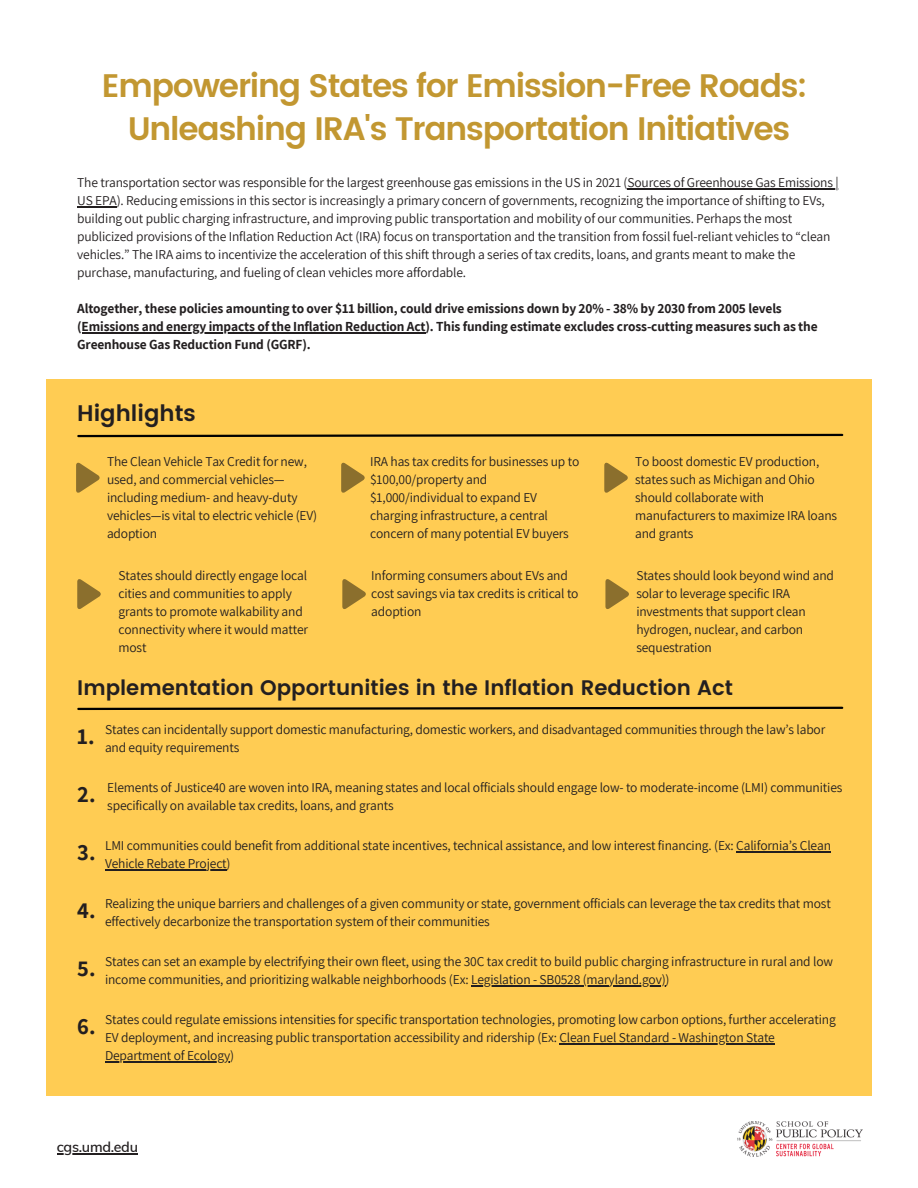
<style>
.page{position:relative;width:918px;height:1188px;background:#fff}
.page>*{position:absolute;margin:0;border:0;box-sizing:border-box;transform-origin:0 0}
.t1{font:600 32.55px "Poppins";letter-spacing:-.035em;color:#c29731}
.t2{font:700 22.5px "Assistant";color:#231f20}
.t3{font:600 22.5px "Poppins";color:#231f20}
.t4{font:600 21px "Poppins";color:#231f20}
.t5{font:600 14.25px "Muli";letter-spacing:-.02em;color:#231f20}
.t6{font:13.5px/18px "Assistant";letter-spacing:-.01em;color:#231f20}
.t7{font:700 13.5px/18px "Assistant";letter-spacing:-.01em;color:#231f20}
</style>
<div class="page">
<div style="left:46px;top:380px;width:826px;height:716px;background:#ffcc53"></div>
<img style="left:738px;top:1122px;width:125px;height:35px">
<svg style="left:77px;top:706px;width:767px;height:5px"></svg>
<hr style="left:736px;top:851px;width:95px;height:1px;background:#231f20">
<hr style="left:105px;top:869px;width:122px;height:1px;background:#231f20">
<hr style="left:627px;top:188px;width:211px;height:1px;background:#231f20">
<hr style="left:77px;top:206px;width:40px;height:1px;background:#231f20">
<hr style="left:82px;top:332px;width:344px;height:1px;background:#231f20">
<hr style="left:471px;top:985px;width:195px;height:1px;background:#231f20">
<hr style="left:559px;top:1043px;width:216px;height:1px;background:#231f20">
<hr style="left:105px;top:1061px;width:125px;height:1px;background:#231f20">
<svg style="left:77px;top:433px;width:767px;height:5px"></svg>
<svg style="left:76px;top:463px;width:24px;height:30px"></svg>
<svg style="left:341px;top:463px;width:24px;height:30px"></svg>
<svg style="left:604px;top:463px;width:24px;height:30px"></svg>
<svg style="left:77px;top:579px;width:24px;height:30px"></svg>
<svg style="left:342px;top:579px;width:24px;height:30px"></svg>
<svg style="left:605px;top:579px;width:24px;height:30px"></svg>
<hr style="left:57px;top:1153px;width:81px;height:1px;background:#231f20">
<p class="t1" style="left:102px;top:66px;width:707px">Empowering States for Emission-Free Roads:</p>
<p class="t1" style="left:128px;top:110px;width:664px">Unleashing IRA's Transportation Initiatives</p>
<p class="t6" style="left:77px;top:173px;width:763px">The transportation sector was responsible for the largest greenhouse gas emissions in the US in 2021 (Sources of Greenhouse Gas Emissions | US EPA). Reducing emissions in this sector is increasingly a primary concern of governments, recognizing the importance of shifting to EVs, building out public charging infrastructure, and improving public transportation and mobility of our communities. Perhaps the most publicized provisions of the Inflation Reduction Act (IRA) focus on transportation and the transition from fossil fuel-reliant vehicles to “clean vehicles.” The IRA aims to incentivize the acceleration of this shift through a series of tax credits, loans, and grants meant to make the purchase, manufacturing, and fueling of clean vehicles more affordable.</p>
<p class="t7" style="left:77px;top:299px;width:742px">Altogether, these policies amounting to over $11 billion, could drive emissions down by 20% - 38% by 2030 from 2005 levels (Emissions and energy impacts of the Inflation Reduction Act). This funding estimate excludes cross-cutting measures such as the<br>Greenhouse Gas Reduction Fund (GGRF).</p>
<p class="t3" style="left:77px;top:401px;width:120px">Highlights</p>
<p class="t6" style="left:107px;top:452px;width:212px">The Clean Vehicle Tax Credit for new, used, and commercial vehicles— including medium- and heavy-duty vehicles—is vital to electric vehicle (EV) adoption</p>
<p class="t6" style="left:635px;top:452px;width:203px">To boost domestic EV production, states such as Michigan and Ohio should collaborate with manufacturers to maximize IRA loans and grants</p>
<p class="t6" style="left:370px;top:452px;width:211px">IRA has tax credits for businesses up to $100,00/property and $1,000/individual to expand EV charging infrastructure, a central concern of many potential EV buyers</p>
<p class="t6" style="left:118px;top:566px;width:191px">States should directly engage local cities and communities to apply grants to promote walkability and connectivity where it would matter most</p>
<p class="t6" style="left:371px;top:566px;width:209px">Informing consumers about EVs and cost savings via tax credits is critical to adoption</p>
<p class="t6" style="left:636px;top:566px;width:199px">States should look beyond wind and solar to leverage specific IRA investments that support clean hydrogen, nuclear, and carbon sequestration</p>
<p class="t4" style="left:77px;top:675px;width:657px">Implementation Opportunities in the Inflation Reduction Act</p>
<p class="t2" style="left:77px;top:721px;width:19px">1.</p>
<p class="t6" style="left:105px;top:720px;width:722px">States can incidentally support domestic manufacturing, domestic workers, and disadvantaged communities through the law’s labor and equity requirements</p>
<p class="t2" style="left:77px;top:779px;width:20px">2.</p>
<p class="t6" style="left:107px;top:778px;width:737px">Elements of Justice40 are woven into IRA, meaning states and local officials should engage low- to moderate-income (LMI) communities specifically on available tax credits, loans, and grants</p>
<p class="t2" style="left:77px;top:837px;width:20px">3.</p>
<p class="t6" style="left:105px;top:836px;width:728px">LMI communities could benefit from additional state incentives, technical assistance, and low interest financing. (Ex: California’s Clean<br>Vehicle Rebate Project)</p>
<p class="t6" style="left:105px;top:894px;width:727px">Realizing the unique barriers and challenges of a given community or state, government officials can leverage the tax credits that most effectively decarbonize the transportation system of their communities</p>
<p class="t2" style="left:77px;top:895px;width:20px">4.</p>
<p class="t2" style="left:77px;top:953px;width:20px">5.</p>
<p class="t6" style="left:105px;top:952px;width:730px">States can set an example by electrifying their own fleet, using the 30C tax credit to build public charging infrastructure in rural and low income communities, and prioritizing walkable neighborhoods (Ex: Legislation - SB0528 (maryland.gov))</p>
<p class="t2" style="left:77px;top:1011px;width:20px">6.</p>
<p class="t6" style="left:105px;top:1010px;width:732px">States could regulate emissions intensities for specific transportation technologies, promoting low carbon options, further accelerating<br>EV deployment, and increasing public transportation accessibility and ridership (Ex: Clean Fuel Standard - Washington State<br>Department of Ecology)</p>
<p class="t5" style="left:57px;top:1138px;width:83px">cgs.umd.edu</p>
</div>
